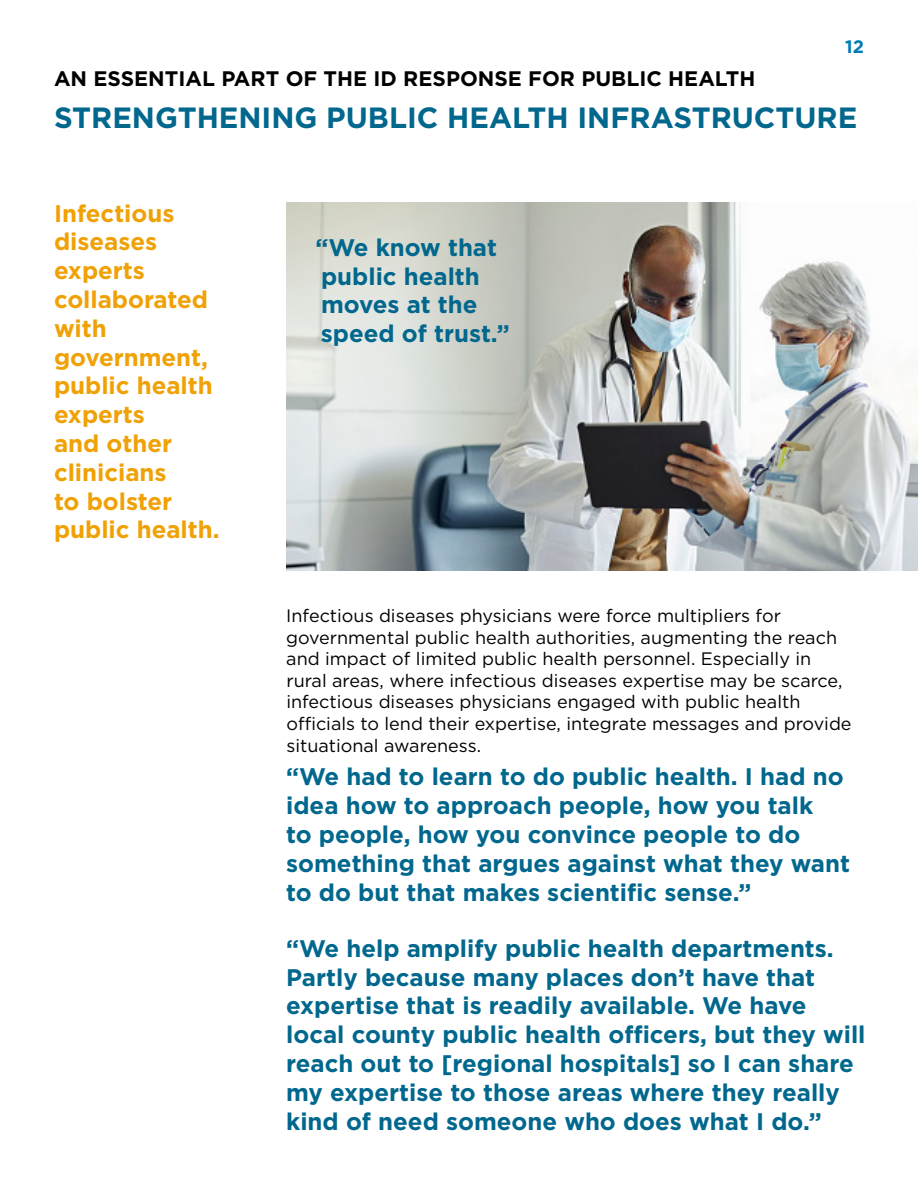
<style>
.page{position:relative;width:918px;height:1188px;background:#fff}
.page>*{position:absolute;margin:0;border:0;box-sizing:border-box;transform-origin:0 0}
.t1{font:700 29.25px "Gotham";color:#01678d}
.t2{font:700 24px/28.8px "Gotham";color:#01678d}
.t3{font:700 24px/28.8px "Gotham";color:#f0a105}
.t4{font:700 21px "Gotham";color:#000}
.t5{font:18px/21.6px "Gotham";color:#000}
.t6{font:700 18px "Gotham";color:#007bb8}
</style>
<div class="page">
<img style="left:286px;top:202px;width:632px;height:368px">
<p class="t4" style="left:54px;top:64px;width:703px">AN ESSENTIAL PART OF THE ID RESPONSE FOR PUBLIC HEALTH</p>
<p class="t6" style="left:845px;top:35px;width:20px">12</p>
<p class="t1" style="left:54px;top:98px;width:805px">STRENGTHENING PUBLIC HEALTH INFRASTRUCTURE</p>
<p class="t3" style="left:54px;top:199px;width:167px">Infectious diseases experts collaborated with government, public health experts<br>and other clinicians<br>to bolster public health.</p>
<p class="t2" style="left:315px;top:233px;width:196px">“We know that public health moves at the speed of trust.”</p>
<p class="t5" style="left:286px;top:604px;width:567px">Infectious diseases physicians were force multipliers for governmental public health authorities, augmenting the reach and impact of limited public health personnel. Especially in rural areas, where infectious diseases expertise may be scarce, infectious diseases physicians engaged with public health officials to lend their expertise, integrate messages and provide situational awareness.</p>
<p class="t2" style="left:286px;top:762px;width:565px">“We had to learn to do public health. I had no idea how to approach people, how you talk<br>to people, how you convince people to do something that argues against what they want to do but that makes scientific sense.”</p>
<p class="t2" style="left:286px;top:934px;width:581px">“We help amplify public health departments.<br>Partly because many places don’t have that expertise that is readily available. We have local county public health officers, but they will reach out to [regional hospitals] so I can share my expertise to those areas where they really kind of need someone who does what I do.”</p>
</div>
